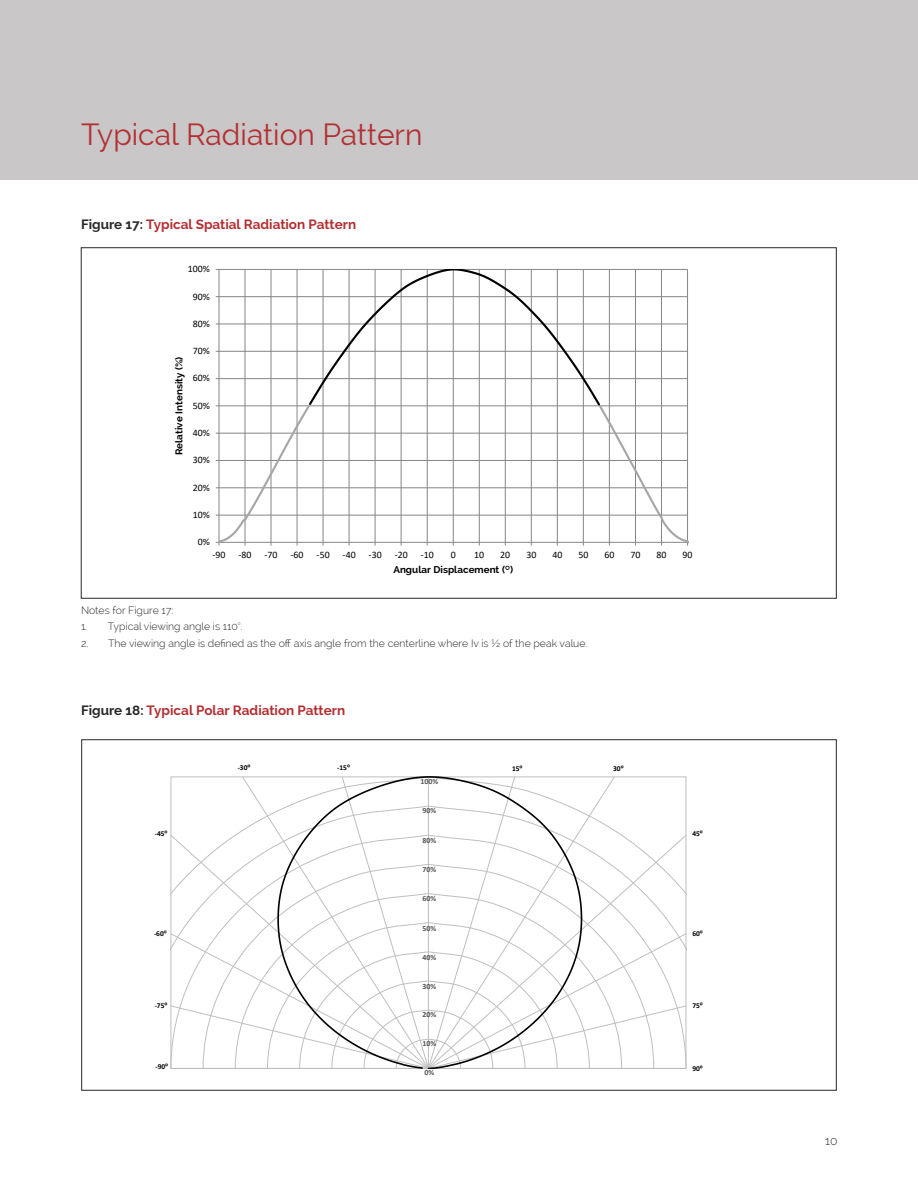
<style>
.page{position:relative;width:918px;height:1188px;background:#fff}
.page>*{position:absolute;margin:0;border:0;box-sizing:border-box;transform-origin:0 0}
.t1{font:30px "Raleway";color:#b33033}
.t2{font:700 13.5px "Raleway";color:#b33033}
.t3{font:300 12px "Raleway";color:#2b2829}
.t4{font:300 10.5px "Raleway";color:#2b2829}
.t5{font:9.9px "Calibri";color:#000}
.t6{font:700 9.9px "Raleway";color:#000}
.t7{font:700 7.95px "Calibri";letter-spacing:.005em;color:#555559}
.t8{font:700 7.5px "Calibri";color:#000}
.s1{color:#2b2829}
</style>
<div class="page">
<div style="left:0;top:0;width:918px;height:180px;background:#c9c7c8"></div>
<svg style="left:216px;top:269px;width:472px;height:277px"></svg>
<svg style="left:171px;top:777px;width:516px;height:292px"></svg>
<svg style="left:277px;top:777px;width:306px;height:292px"></svg>
<h1 class="t1" style="left:81px;top:123px;width:343px">Typical Radiation Pattern</h1>
<p class="t2" style="left:81px;top:216px;width:277px"><span class="s1">Figure 17:</span> Typical Spatial Radiation Pattern</p>
<p class="t5" style="left:188px;top:263px;width:24px">100%</p>
<p class="t5" style="left:193px;top:290px;width:19px">90%</p>
<p class="t5" style="left:193px;top:318px;width:19px">80%</p>
<p class="t6" style="left:173px;top:455px;width:100px;rotate:-90deg">Relative Intensity (%)</p>
<p class="t5" style="left:193px;top:345px;width:19px">70%</p>
<p class="t5" style="left:193px;top:372px;width:19px">60%</p>
<p class="t5" style="left:193px;top:400px;width:19px">50%</p>
<p class="t5" style="left:193px;top:427px;width:19px">40%</p>
<p class="t5" style="left:193px;top:454px;width:19px">30%</p>
<p class="t5" style="left:193px;top:481px;width:19px">20%</p>
<p class="t5" style="left:193px;top:509px;width:19px">10%</p>
<p class="t5" style="left:198px;top:536px;width:14px">0%</p>
<p class="t5" style="left:212px;top:549px;width:15px">-90</p>
<p class="t5" style="left:239px;top:549px;width:15px">-80</p>
<p class="t5" style="left:265px;top:549px;width:15px">-70</p>
<p class="t5" style="left:291px;top:549px;width:15px">-60</p>
<p class="t5" style="left:317px;top:549px;width:15px">-50</p>
<p class="t5" style="left:343px;top:549px;width:15px">-40</p>
<p class="t5" style="left:369px;top:549px;width:15px">-30</p>
<p class="t5" style="left:395px;top:549px;width:15px">-20</p>
<p class="t5" style="left:421px;top:549px;width:15px">-10</p>
<p class="t5" style="left:451px;top:549px;width:6px">0</p>
<p class="t5" style="left:474px;top:549px;width:11px">10</p>
<p class="t5" style="left:500px;top:549px;width:11px">20</p>
<p class="t5" style="left:526px;top:549px;width:11px">30</p>
<p class="t5" style="left:552px;top:549px;width:11px">40</p>
<p class="t5" style="left:578px;top:549px;width:11px">50</p>
<p class="t5" style="left:604px;top:549px;width:11px">60</p>
<p class="t5" style="left:630px;top:549px;width:11px">70</p>
<p class="t5" style="left:657px;top:549px;width:11px">80</p>
<p class="t5" style="left:683px;top:549px;width:11px">90</p>
<p class="t6" style="left:393px;top:564px;width:121px">Angular Displacement (⁰)</p>
<p class="t4" style="left:81px;top:606px;width:94px">Notes for Figure 17:</p>
<p class="t4" style="left:81px;top:623px;width:163px">1. Typical viewing angle is 110<sup>⁰</sup>.</p>
<p class="t4" style="left:81px;top:639px;width:508px">2. The viewing angle is de昀椀ned as the o昀昀 axis angle from the centerline where Iv is ½ of the peak value.</p>
<p class="t2" style="left:81px;top:702px;width:266px"><span class="s1">Figure 18:</span> Typical Polar Radiation Pattern</p>
<p class="t8" style="left:238px;top:763px;width:14px">-30⁰</p>
<p class="t8" style="left:337px;top:763px;width:14px">-15⁰</p>
<p class="t8" style="left:512px;top:763px;width:12px">15⁰</p>
<p class="t8" style="left:613px;top:763px;width:12px">30⁰</p>
<p class="t8" style="left:155px;top:829px;width:14px">-45⁰</p>
<p class="t8" style="left:154px;top:929px;width:14px">-60⁰</p>
<p class="t8" style="left:155px;top:1001px;width:14px">-75⁰</p>
<p class="t8" style="left:155px;top:1062px;width:14px">-90⁰</p>
<p class="t7" style="left:420px;top:777px;width:19px">100%</p>
<p class="t7" style="left:422px;top:806px;width:15px">90%</p>
<p class="t7" style="left:422px;top:835px;width:15px">80%</p>
<p class="t7" style="left:422px;top:865px;width:15px">70%</p>
<p class="t7" style="left:422px;top:894px;width:15px">60%</p>
<p class="t7" style="left:422px;top:923px;width:15px">50%</p>
<p class="t7" style="left:422px;top:953px;width:15px">40%</p>
<p class="t7" style="left:422px;top:982px;width:15px">30%</p>
<p class="t7" style="left:422px;top:1010px;width:15px">20%</p>
<p class="t7" style="left:422px;top:1039px;width:15px">10%</p>
<p class="t7" style="left:425px;top:1067px;width:11px">0%</p>
<p class="t8" style="left:692px;top:828px;width:12px">45⁰</p>
<p class="t8" style="left:692px;top:928px;width:12px">60⁰</p>
<p class="t8" style="left:692px;top:1001px;width:12px">75⁰</p>
<p class="t8" style="left:692px;top:1063px;width:12px">90⁰</p>
<p class="t3" style="left:825px;top:1136px;width:14px">10</p>
</div>
